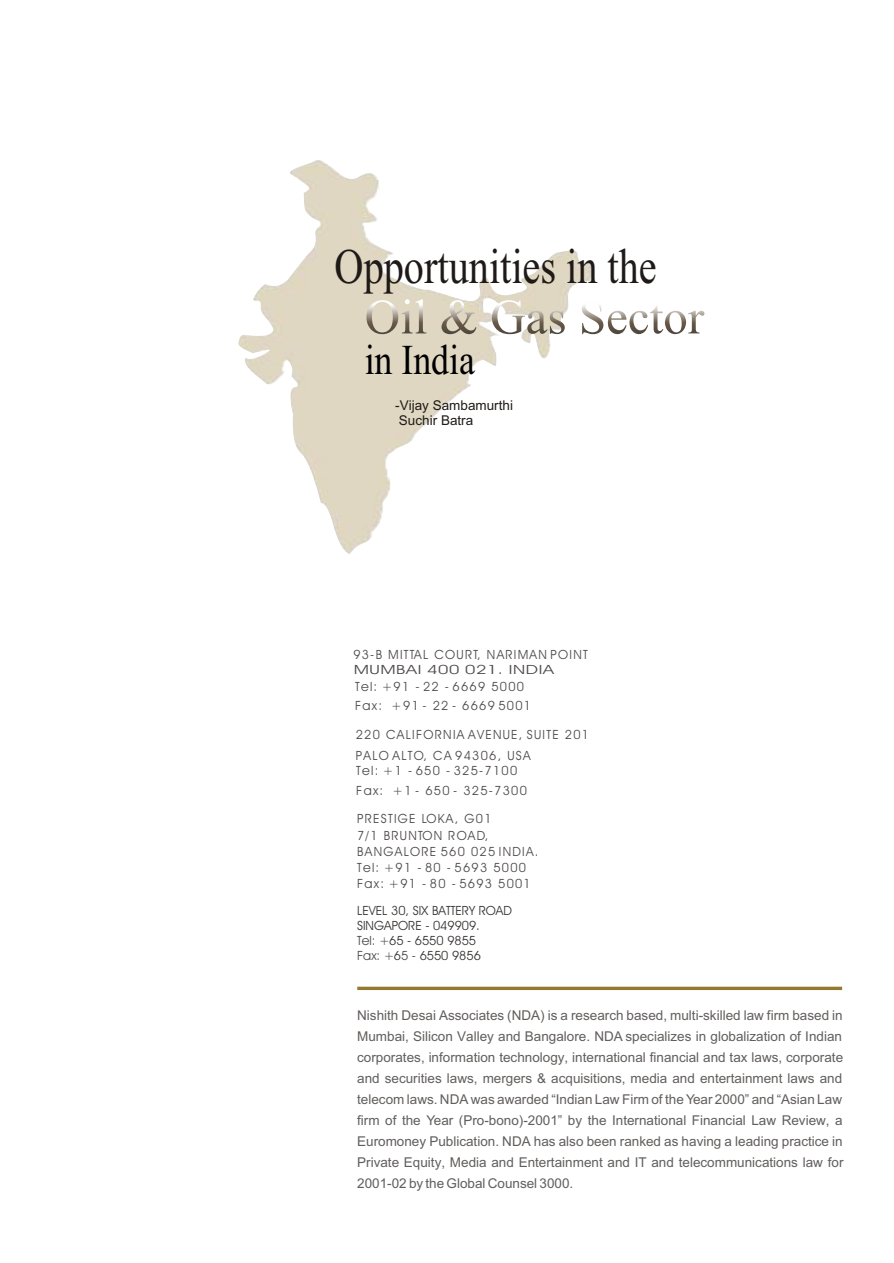
<style>
.page{position:relative;width:894px;height:1263px;background:#fff}
.page>*{position:absolute;margin:0;border:0;box-sizing:border-box;transform-origin:0 0}
.t1{font:49.65px "Times New Roman";color:#1f1a17;scale:.81 1}
.t2{font:42.6px "Times New Roman";color:#000;scale:.84 1}
.t3{font:13.5px/21px "Arial";color:#615e5c;text-align:justify}
.t4{font:13.5px/15.1px "Arial";color:#1f1a17}
.t5{font:12.75px/16.2px "Avant Garde Bk BT";letter-spacing:.1em;color:#4f4a4a}
.t6{font:12.75px "Avant Garde Bk BT";color:#383633}
.t7{font:12.75px "Avant Garde Bk BT";letter-spacing:.035em;color:#4f4a4a;scale:1.43 1}
.s1{color:#4f4a4a}
</style>
<div class="page">
<hr style="left:357px;top:987px;width:485px;height:3px;background:#947a30">
<img style="left:238px;top:160px;width:357px;height:394px">
<svg style="left:366px;top:298px;width:339px;height:36px"></svg>
<h1 class="t1" style="left:335px;top:249px;width:399px">Opportunities in the</h1>
<h2 class="t2" style="left:365px;top:344px;width:133px">in India</h2>
<p class="t4" style="left:395px;top:399px;width:119px">-Vijay Sambamurthi<br>Suchir Batra</p>
<p class="t5" style="left:353px;top:647px;width:236px">93-B MITTAL COURT, NARIMAN POINT</p>
<p class="t5" style="left:355px;top:678px;width:178px;line-height:19.2px">Tel: +91 - 22 - 6669 5000<br>Fax: +91 - 22 - 6669 5001</p>
<p class="t7" style="left:354px;top:665px;width:141px">MUMBAI 400 021. INDIA</p>
<p class="t5" style="left:356px;top:725px;width:235px;line-height:21.5px">220 CALIFORNIA AVENUE, SUITE 201<br>PALO ALTO, CA 94306, USA</p>
<p class="t5" style="left:356px;top:762px;width:172px;line-height:19.2px">Tel: +1 - 650 - 325-7100<br>Fax: +1 - 650 - 325-7300</p>
<p class="t5" style="left:357px;top:812px;width:183px">PRESTIGE LOKA, G01<br>7/1 BRUNTON ROAD,<br>BANGALORE 560 025 INDIA.<br>Tel: +91 - 80 - 5693 5000<br>Fax: +91 - 80 - 5693 5001</p>
<p class="t6" style="left:357px;top:905px;width:156px">LEVEL 30, SIX BATTERY ROAD</p>
<p class="t6" style="left:357px;top:920px;width:124px">SINGAPORE - 049909.</p>
<p class="t6" style="left:357px;top:935px;width:121px"><span class="s1">Tel: +</span>65 - 6550 9855</p>
<p class="t6" style="left:394px;top:951px;width:9px">6</p>
<p class="t6" style="left:357px;top:951px;width:125px"><span class="s1">Fax: + 5 -</span> 6550 9856</p>
<p class="t3" style="left:357px;top:1006px;width:488px">Nishith Desai Associates (NDA) is a research based, multi-skilled law firm based in Mumbai, Silicon Valley and Bangalore. NDA specializes in globalization of Indian corporates, information technology, international financial and tax laws, corporate and securities laws, mergers &amp; acquisitions, media and entertainment laws and telecom laws. NDA was awarded “Indian Law Firm of the Year 2000” and “Asian Law firm of the Year (Pro-bono)-2001” by the International Financial Law Review, a Euromoney Publication. NDA has also been ranked as having a leading practice in Private Equity, Media and Entertainment and IT and telecommunications law for 2001-02 by the Global Counsel 3000.</p>
</div>
